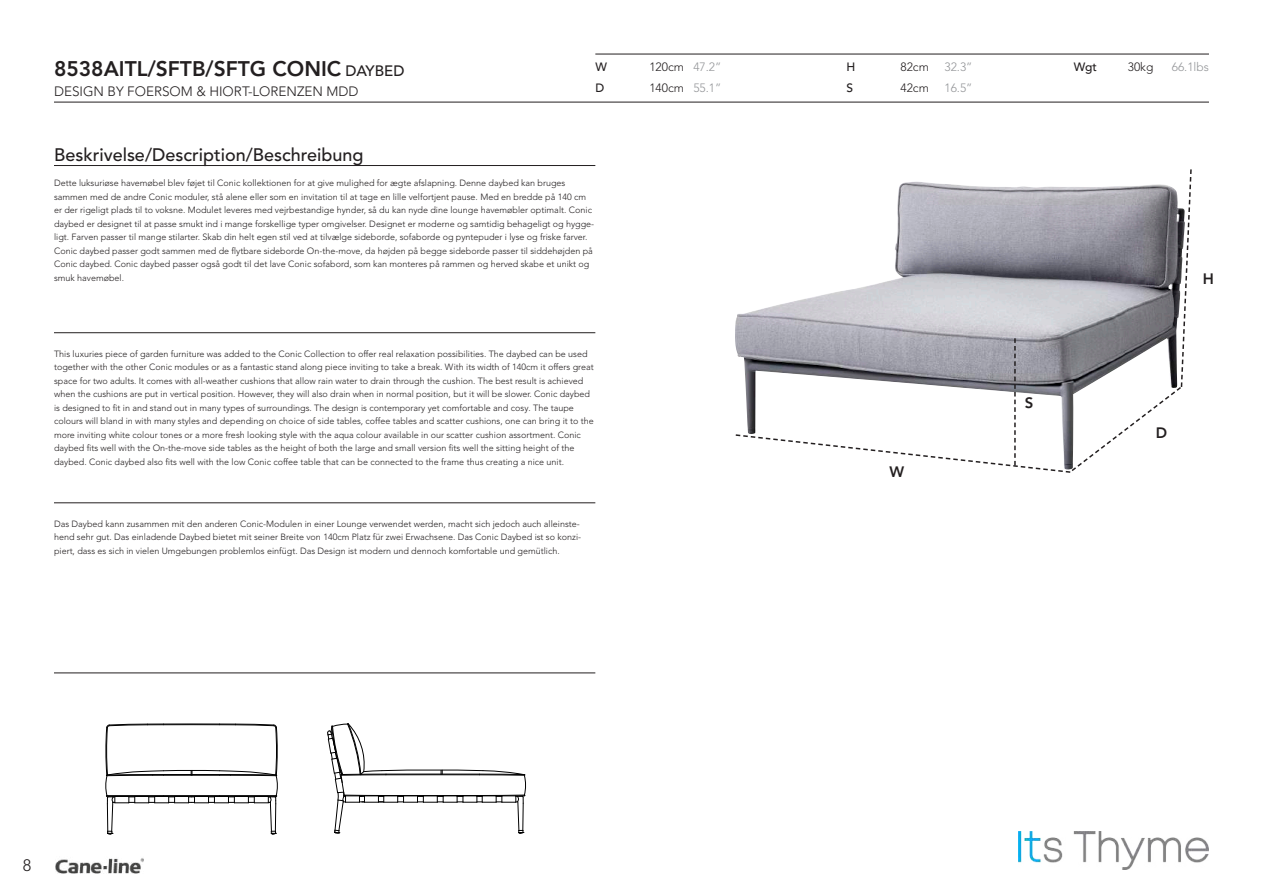
<style>
.page{position:relative;width:1263px;height:893px;background:#fff}
.page>*{position:absolute;margin:0;border:0;box-sizing:border-box;transform-origin:0 0}
.t1{font:800 21px "Avenir LT Pro";color:#231f20}
.t2{font:500 18px "Avenir LT Pro";color:#231f20}
.t3{font:300 16.5px "Avenir LT Pro";color:#231f20}
.t4{font:800 15px "Avenir LT Pro";color:#231f20}
.t5{font:300 13.5px "Avenir LT Pro";color:#231f20}
.t6{font:300 12px "Avenir LT Pro";color:#231f20}
.t7{font:300 12px "Avenir LT Pro";color:#939598}
.t8{font:500 12px "Avenir LT Pro";color:#231f20}
.t9{font:300 9px/13.5px "Avenir LT Pro";color:#231f20}
.s1{font-weight:500;font-size:15px}
.s2{color:#939598}
</style>
<div class="page">
<hr style="left:54px;top:102px;width:1155px;height:1px;background:#231f20">
<hr style="left:595px;top:54px;width:614px;height:1px;background:#231f20">
<hr style="left:54px;top:165px;width:541px;height:1px;background:#231f20">
<hr style="left:54px;top:332px;width:541px;height:1px;background:#231f20">
<hr style="left:54px;top:502px;width:541px;height:1px;background:#231f20">
<hr style="left:54px;top:672px;width:541px;height:1px;background:#231f20">
<svg style="left:735px;top:169px;width:457px;height:304px"></svg>
<svg style="left:105px;top:723px;width:173px;height:111px"></svg>
<svg style="left:327px;top:723px;width:199px;height:111px"></svg>
<img style="left:55px;top:858px;width:88px;height:16px">
<img style="left:1018px;top:831px;width:190px;height:39px">
<h1 class="t1" style="left:54px;top:56px;width:352px">8538AITL/SFTB/SFTG CONIC <span class="s1">DAYBED</span></h1>
<h3 class="t5" style="left:54px;top:83px;width:306px">DESIGN BY FOERSOM &amp; HIORT-LORENZEN MDD</h3>
<h2 class="t2" style="left:54px;top:144px;width:311px">Beskrivelse/Description/Beschreibung</h2>
<h3 class="t8" style="left:595px;top:60px;width:13px">W</h3>
<h3 class="t6" style="left:649px;top:60px;width:74px">120cm <span class="s2">47.2”</span></h3>
<h3 class="t8" style="left:595px;top:81px;width:10px">D</h3>
<h3 class="t6" style="left:649px;top:81px;width:74px">140cm <span class="s2">55.1”</span></h3>
<p class="t9" style="left:54px;top:177px;width:542px">Dette luksuriøse havemøbel blev føjet til Conic kollektionen for at give mulighed for ægte afslapning. Denne daybed kan bruges sammen med de andre Conic moduler, stå alene eller som en invitation til at tage en lille velfortjent pause. Med en bredde på 140 cm er der rigeligt plads til to voksne. Modulet leveres med vejrbestandige hynder, så du kan nyde dine lounge havemøbler optimalt. Conic daybed er designet til at passe smukt ind i mange forskellige typer omgivelser. Designet er moderne og samtidig behageligt og hygge&shy;ligt. Farven passer til mange stilarter. Skab din helt egen stil ved at tilvælge sideborde, sofaborde og pyntepuder i lyse og friske farver.<br>Conic daybed passer godt sammen med de flytbare sideborde On-the-move, da højden på begge sideborde passer til siddehøjden på Conic daybed. Conic daybed passer også godt til det lave Conic sofabord, som kan monteres på rammen og herved skabe et unikt og smuk havemøbel.</p>
<p class="t9" style="left:54px;top:347px;width:541px">This luxuries piece of garden furniture was added to the Conic Collection to offer real relaxation possibilities. The daybed can be used together with the other Conic modules or as a fantastic stand along piece inviting to take a break. With its width of 140cm it offers great space for two adults. It comes with all-weather cushions that allow rain water to drain through the cushion. The best result is achieved when the cushions are put in vertical position. However, they will also drain when in normal position, but it will be slower. Conic daybed is designed to fit in and stand out in many types of surroundings. The design is contemporary yet comfortable and cosy. The taupe colours will bland in with many styles and depending on choice of side tables, coffee tables and scatter cushions, one can bring it to the more inviting white colour tones or a more fresh looking style with the aqua colour available in our scatter cushion assortment. Conic daybed fits well with the On-the-move side tables as the height of both the large and small version fits well the sitting height of the daybed. Conic daybed also fits well with the low Conic coffee table that can be connected to the frame thus creating a nice unit.</p>
<p class="t9" style="left:54px;top:517px;width:529px">Das Daybed kann zusammen mit den anderen Conic-Modulen in einer Lounge verwendet werden, macht sich jedoch auch alleinste&shy;hend sehr gut. Das einladende Daybed bietet mit seiner Breite von 140cm Platz für zwei Erwachsene. Das Conic Daybed ist so konzi&shy;piert, dass es sich in vielen Umgebungen problemlos einfügt. Das Design ist modern und dennoch komfortable und gemütlich.</p>
<h3 class="t3" style="left:23px;top:855px;width:10px">8</h3>
<h3 class="t8" style="left:846px;top:60px;width:10px">H</h3>
<h3 class="t6" style="left:900px;top:60px;width:30px">82cm</h3>
<h3 class="t7" style="left:944px;top:60px;width:30px">32.3”</h3>
<h3 class="t8" style="left:1074px;top:60px;width:25px">Wgt</h3>
<h3 class="t6" style="left:1128px;top:60px;width:27px">30kg</h3>
<h3 class="t7" style="left:1172px;top:60px;width:39px">66.1lbs</h3>
<h3 class="t8" style="left:846px;top:81px;width:8px">S</h3>
<h3 class="t6" style="left:900px;top:81px;width:30px">42cm</h3>
<h3 class="t7" style="left:944px;top:81px;width:30px">16.5”</h3>
<h3 class="t4" style="left:889px;top:463px;width:16px">W</h3>
<h3 class="t4" style="left:1025px;top:393px;width:10px">S</h3>
<h3 class="t4" style="left:1203px;top:270px;width:13px">H</h3>
<h3 class="t4" style="left:1156px;top:423px;width:13px">D</h3>
</div>
